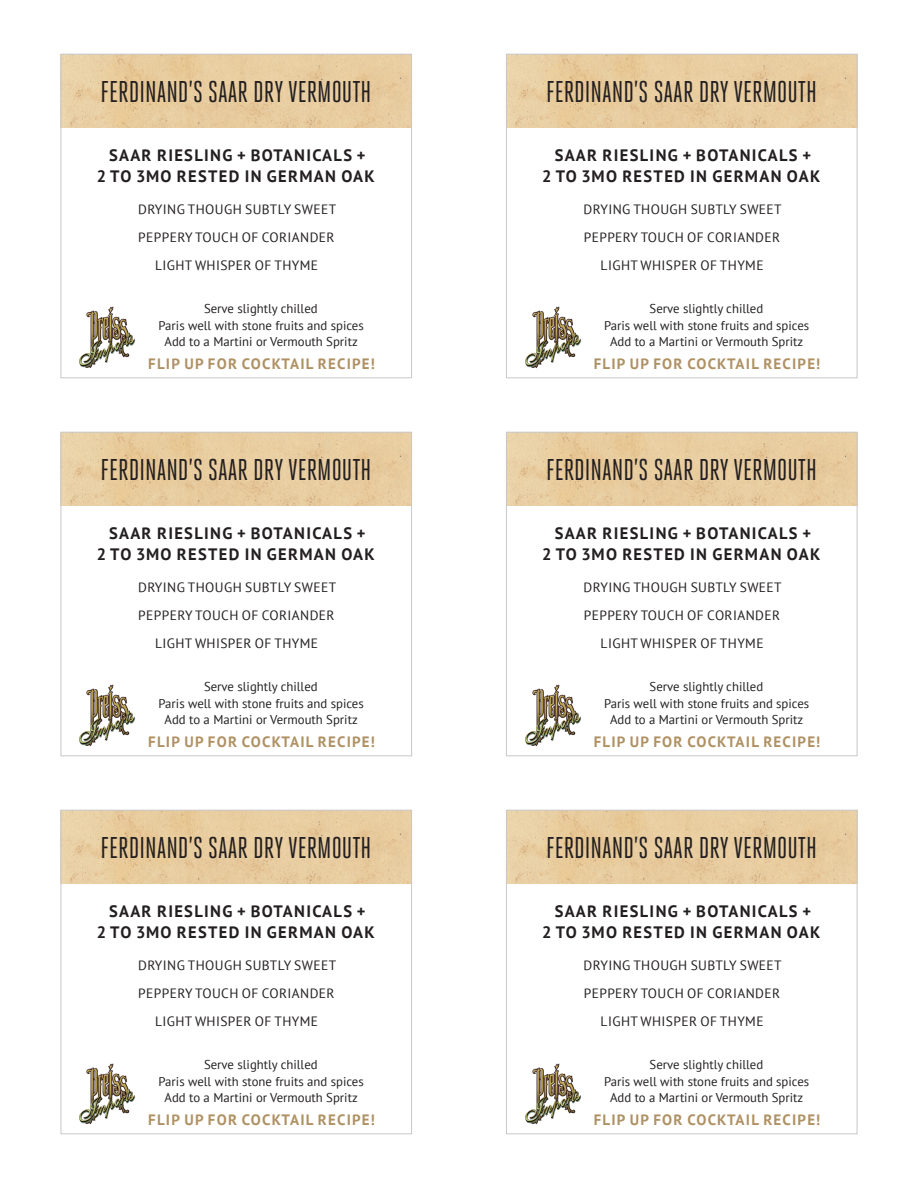
<style>
.page{position:relative;width:918px;height:1188px;background:#fff}
.page>*{position:absolute;margin:0;border:0;box-sizing:border-box;transform-origin:0 0}
.title_brand_name{font:30px "Heroic Condensed";color:#231f20}
.subtitle_product_nam{font:700 16.5px/21px "PT Sans";letter-spacing:.08em;color:#231f20;text-align:center}
.flip_for_cocktail{font:700 15px "PT Sans";letter-spacing:.08em;color:#af9163}
.descriptors{font:13.5px "PT Sans";letter-spacing:.03em;color:#231f20}
.cocktail_descriptor{font:12.75px "PT Sans";color:#231f20}
</style>
<div class="page">
<img style="left:63px;top:56px;width:347px;height:72px">
<img style="left:508px;top:56px;width:347px;height:72px">
<img style="left:63px;top:434px;width:347px;height:72px">
<img style="left:508px;top:434px;width:347px;height:72px">
<img style="left:63px;top:812px;width:347px;height:72px">
<img style="left:508px;top:812px;width:347px;height:72px">
<img style="left:79px;top:306px;width:57px;height:62px">
<img style="left:525px;top:306px;width:57px;height:62px">
<img style="left:79px;top:684px;width:57px;height:62px">
<img style="left:525px;top:684px;width:57px;height:62px">
<img style="left:79px;top:1063px;width:57px;height:61px">
<img style="left:525px;top:1063px;width:57px;height:61px">
<div style="left:61px;top:54px;width:351px;height:324px;border:1px solid #c7c8ca"></div>
<div style="left:61px;top:432px;width:351px;height:324px;border:1px solid #c7c8ca"></div>
<div style="left:61px;top:810px;width:351px;height:324px;border:1px solid #c7c8ca"></div>
<div style="left:506px;top:54px;width:351px;height:324px;border:1px solid #c7c8ca"></div>
<div style="left:506px;top:432px;width:351px;height:324px;border:1px solid #c7c8ca"></div>
<div style="left:506px;top:810px;width:351px;height:324px;border:1px solid #c7c8ca"></div>
<p class="title_brand_name" style="left:101px;top:76px;width:272px">FERDINAND’S SAAR DRY VERMOUTH</p>
<p class="title_brand_name" style="left:546px;top:76px;width:272px">FERDINAND’S SAAR DRY VERMOUTH</p>
<p class="subtitle_product_nam" style="left:97px;top:145px;width:280px">SAAR RIESLING + BOTANICALS +<br>2 TO 3MO RESTED IN GERMAN OAK</p>
<p class="descriptors" style="left:138px;top:200px;width:200px">DRYING THOUGH SUBTLY SWEET</p>
<p class="descriptors" style="left:138px;top:228px;width:198px">PEPPERY TOUCH OF CORIANDER</p>
<p class="descriptors" style="left:155px;top:256px;width:164px">LIGHT WHISPER OF THYME</p>
<p class="cocktail_descriptor" style="left:204px;top:300px;width:115px">Serve slightly chilled</p>
<p class="cocktail_descriptor" style="left:159px;top:317px;width:207px">Paris well with stone fruits and spices</p>
<p class="cocktail_descriptor" style="left:165px;top:333px;width:195px">Add to a Martini or Vermouth Spritz</p>
<p class="flip_for_cocktail" style="left:148px;top:354px;width:228px">FLIP UP FOR COCKTAIL RECIPE!</p>
<p class="subtitle_product_nam" style="left:542px;top:145px;width:280px">SAAR RIESLING + BOTANICALS +<br>2 TO 3MO RESTED IN GERMAN OAK</p>
<p class="descriptors" style="left:584px;top:200px;width:200px">DRYING THOUGH SUBTLY SWEET</p>
<p class="descriptors" style="left:584px;top:228px;width:198px">PEPPERY TOUCH OF CORIANDER</p>
<p class="descriptors" style="left:601px;top:256px;width:164px">LIGHT WHISPER OF THYME</p>
<p class="cocktail_descriptor" style="left:650px;top:300px;width:115px">Serve slightly chilled</p>
<p class="cocktail_descriptor" style="left:604px;top:317px;width:207px">Paris well with stone fruits and spices</p>
<p class="cocktail_descriptor" style="left:610px;top:333px;width:195px">Add to a Martini or Vermouth Spritz</p>
<p class="flip_for_cocktail" style="left:594px;top:354px;width:228px">FLIP UP FOR COCKTAIL RECIPE!</p>
<p class="title_brand_name" style="left:101px;top:454px;width:272px">FERDINAND’S SAAR DRY VERMOUTH</p>
<p class="title_brand_name" style="left:546px;top:454px;width:272px">FERDINAND’S SAAR DRY VERMOUTH</p>
<p class="subtitle_product_nam" style="left:97px;top:523px;width:280px">SAAR RIESLING + BOTANICALS +<br>2 TO 3MO RESTED IN GERMAN OAK</p>
<p class="descriptors" style="left:138px;top:578px;width:200px">DRYING THOUGH SUBTLY SWEET</p>
<p class="descriptors" style="left:138px;top:606px;width:198px">PEPPERY TOUCH OF CORIANDER</p>
<p class="descriptors" style="left:155px;top:634px;width:164px">LIGHT WHISPER OF THYME</p>
<p class="cocktail_descriptor" style="left:204px;top:678px;width:115px">Serve slightly chilled</p>
<p class="cocktail_descriptor" style="left:159px;top:695px;width:207px">Paris well with stone fruits and spices</p>
<p class="cocktail_descriptor" style="left:165px;top:711px;width:195px">Add to a Martini or Vermouth Spritz</p>
<p class="flip_for_cocktail" style="left:148px;top:732px;width:228px">FLIP UP FOR COCKTAIL RECIPE!</p>
<p class="subtitle_product_nam" style="left:542px;top:523px;width:280px">SAAR RIESLING + BOTANICALS +<br>2 TO 3MO RESTED IN GERMAN OAK</p>
<p class="descriptors" style="left:584px;top:578px;width:200px">DRYING THOUGH SUBTLY SWEET</p>
<p class="descriptors" style="left:584px;top:606px;width:198px">PEPPERY TOUCH OF CORIANDER</p>
<p class="descriptors" style="left:601px;top:634px;width:164px">LIGHT WHISPER OF THYME</p>
<p class="cocktail_descriptor" style="left:650px;top:678px;width:115px">Serve slightly chilled</p>
<p class="cocktail_descriptor" style="left:604px;top:695px;width:207px">Paris well with stone fruits and spices</p>
<p class="cocktail_descriptor" style="left:610px;top:711px;width:195px">Add to a Martini or Vermouth Spritz</p>
<p class="flip_for_cocktail" style="left:594px;top:732px;width:228px">FLIP UP FOR COCKTAIL RECIPE!</p>
<p class="title_brand_name" style="left:101px;top:832px;width:272px">FERDINAND’S SAAR DRY VERMOUTH</p>
<p class="title_brand_name" style="left:546px;top:832px;width:272px">FERDINAND’S SAAR DRY VERMOUTH</p>
<p class="subtitle_product_nam" style="left:97px;top:901px;width:280px">SAAR RIESLING + BOTANICALS +<br>2 TO 3MO RESTED IN GERMAN OAK</p>
<p class="descriptors" style="left:138px;top:956px;width:200px">DRYING THOUGH SUBTLY SWEET</p>
<p class="descriptors" style="left:138px;top:984px;width:198px">PEPPERY TOUCH OF CORIANDER</p>
<p class="descriptors" style="left:155px;top:1012px;width:164px">LIGHT WHISPER OF THYME</p>
<p class="cocktail_descriptor" style="left:204px;top:1056px;width:115px">Serve slightly chilled</p>
<p class="cocktail_descriptor" style="left:159px;top:1073px;width:207px">Paris well with stone fruits and spices</p>
<p class="cocktail_descriptor" style="left:165px;top:1089px;width:195px">Add to a Martini or Vermouth Spritz</p>
<p class="flip_for_cocktail" style="left:148px;top:1110px;width:228px">FLIP UP FOR COCKTAIL RECIPE!</p>
<p class="subtitle_product_nam" style="left:542px;top:901px;width:280px">SAAR RIESLING + BOTANICALS +<br>2 TO 3MO RESTED IN GERMAN OAK</p>
<p class="descriptors" style="left:584px;top:956px;width:200px">DRYING THOUGH SUBTLY SWEET</p>
<p class="descriptors" style="left:584px;top:984px;width:198px">PEPPERY TOUCH OF CORIANDER</p>
<p class="descriptors" style="left:601px;top:1012px;width:164px">LIGHT WHISPER OF THYME</p>
<p class="cocktail_descriptor" style="left:650px;top:1056px;width:115px">Serve slightly chilled</p>
<p class="cocktail_descriptor" style="left:604px;top:1073px;width:207px">Paris well with stone fruits and spices</p>
<p class="cocktail_descriptor" style="left:610px;top:1089px;width:195px">Add to a Martini or Vermouth Spritz</p>
<p class="flip_for_cocktail" style="left:594px;top:1110px;width:228px">FLIP UP FOR COCKTAIL RECIPE!</p>
</div>
